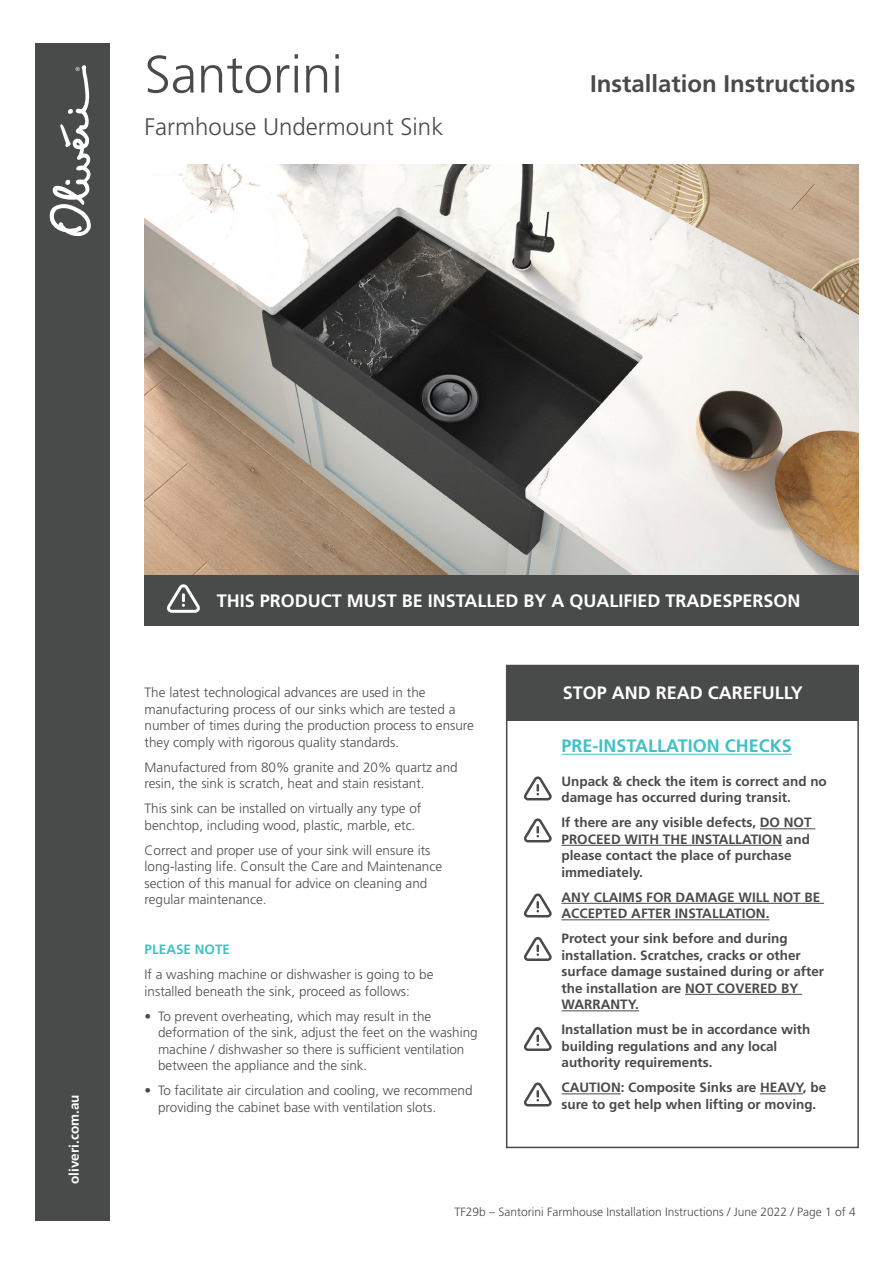
<style>
.page{position:relative;width:893px;height:1263px;background:#fff}
.page>*{position:absolute;margin:0;border:0;box-sizing:border-box;transform-origin:0 0}
.t1{font:300 52.5px "Frutiger LT Std";color:#494a4a}
.t2{font:700 24px "Frutiger LT Std";color:#494a4a}
.t3{font:300 24px "Frutiger LT Std";color:#494a4a}
.t4{font:700 18px "Frutiger LT Std";color:#fff}
.t5{font:700 18px "Frutiger LT Std";color:#41c1c6}
.t6{font:300 13.5px/16.5px "Frutiger LT Std";color:#4b4c4d}
.t7{font:700 13.5px/16.5px "Frutiger LT Std";color:#494a4a}
.t8{font:700 13.5px "Frutiger LT Std";color:#fff}
.t9{font:700 13.5px "Frutiger LT Std";color:#41c1c6}
.t10{font:300 12px "Frutiger LT Std";color:#494a4a}
</style>
<div class="page">
<div style="left:506px;top:665px;width:353px;height:55px;background:#494a4a"></div>
<div style="left:145px;top:572px;width:714px;height:53px;background:#494a4a"></div>
<div style="left:35px;top:43px;width:74px;height:1177px;background:#494a4a"></div>
<svg style="left:49px;top:65px;width:42px;height:172px"></svg>
<img style="left:145px;top:164px;width:714px;height:410px">
<svg style="left:167px;top:584px;width:33px;height:29px"></svg>
<div style="left:506px;top:665px;width:353px;height:483px;border:2px solid #494a4a"></div>
<hr style="left:561px;top:754px;width:231px;height:1px;background:#41c1c6">
<hr style="left:760px;top:828px;width:55px;height:1px;background:#494a4a">
<hr style="left:561px;top:845px;width:221px;height:1px;background:#494a4a">
<hr style="left:561px;top:903px;width:263px;height:1px;background:#494a4a">
<hr style="left:561px;top:919px;width:208px;height:1px;background:#494a4a">
<hr style="left:685px;top:994px;width:117px;height:1px;background:#494a4a">
<hr style="left:561px;top:1010px;width:78px;height:1px;background:#494a4a">
<hr style="left:561px;top:1093px;width:60px;height:1px;background:#494a4a">
<hr style="left:760px;top:1093px;width:43px;height:1px;background:#494a4a">
<svg style="left:524px;top:776px;width:28px;height:24px"></svg>
<svg style="left:524px;top:818px;width:28px;height:24px"></svg>
<svg style="left:524px;top:893px;width:28px;height:24px"></svg>
<svg style="left:524px;top:937px;width:28px;height:24px"></svg>
<svg style="left:524px;top:1027px;width:28px;height:24px"></svg>
<svg style="left:524px;top:1082px;width:28px;height:24px"></svg>
<h1 class="t1" style="left:145px;top:45px;width:200px">Santorini</h1>
<h2 class="t3" style="left:145px;top:113px;width:300px">Farmhouse Undermount Sink</h2>
<h2 class="t2" style="left:590px;top:69px;width:267px">Installation Instructions</h2>
<p class="t8" style="left:66px;top:1184px;width:91px;rotate:-90deg">oliveri.com.au</p>
<h3 class="t4" style="left:217px;top:590px;width:585px">THIS PRODUCT MUST BE INSTALLED BY A QUALIFIED TRADESPERSON</h3>
<p class="t6" style="left:145px;top:685px;width:331px">The latest technological advances are used in the manufacturing process of our sinks which are tested a number of times during the production process to ensure they comply with rigorous quality standards.</p>
<p class="t6" style="left:145px;top:759px;width:315px">Manufactured from 80% granite and 20% quartz and resin, the sink is scratch, heat and stain resistant.</p>
<p class="t6" style="left:145px;top:801px;width:278px">This sink can be installed on virtually any type of benchtop, including wood, plastic, marble, etc.</p>
<p class="t6" style="left:145px;top:842px;width:299px">Correct and proper use of your sink will ensure its long-lasting life. Consult the Care and Maintenance section of this manual for advice on cleaning and regular maintenance.</p>
<p class="t9" style="left:145px;top:942px;width:87px">PLEASE NOTE</p>
<p class="t6" style="left:145px;top:967px;width:290px">If a washing machine or dishwasher is going to be installed beneath the sink, proceed as follows:</p>
<p class="t6" style="left:158px;top:1008px;width:321px;text-indent:-14px">• To prevent overheating, which may result in the deformation of the sink, adjust the feet on the washing machine / dishwasher so there is sufficient ventilation between the appliance and the sink.</p>
<p class="t6" style="left:158px;top:1083px;width:316px;text-indent:-14px">• To facilitate air circulation and cooling, we recommend providing the cabinet base with ventilation slots.</p>
<h3 class="t4" style="left:563px;top:682px;width:242px">STOP AND READ CAREFULLY</h3>
<h3 class="t5" style="left:561px;top:736px;width:232px">PRE-INSTALLATION CHECKS</h3>
<p class="t7" style="left:561px;top:773px;width:267px">Unpack &amp; check the item is correct and no damage has occurred during transit.</p>
<p class="t7" style="left:561px;top:814px;width:252px">If there are any visible defects, DO NOT<br>PROCEED WITH THE INSTALLATION and please contact the place of purchase immediately.</p>
<p class="t7" style="left:561px;top:889px;width:260px">ANY CLAIMS FOR DAMAGE WILL NOT BE<br>ACCEPTED AFTER INSTALLATION.</p>
<p class="t7" style="left:561px;top:930px;width:264px">Protect your sink before and during installation. Scratches, cracks or other surface damage sustained during or after the installation are NOT COVERED BY WARRANTY.</p>
<p class="t7" style="left:561px;top:1021px;width:250px">Installation must be in accordance with building regulations and any local authority requirements.</p>
<p class="t7" style="left:561px;top:1079px;width:266px">CAUTION: Composite Sinks are HEAVY, be sure to get help when lifting or moving.</p>
<p class="t10" style="left:454px;top:1205px;width:403px">TF29b – Santorini Farmhouse Installation Instructions / June 2022 / Page 1 of 4</p>
</div>
